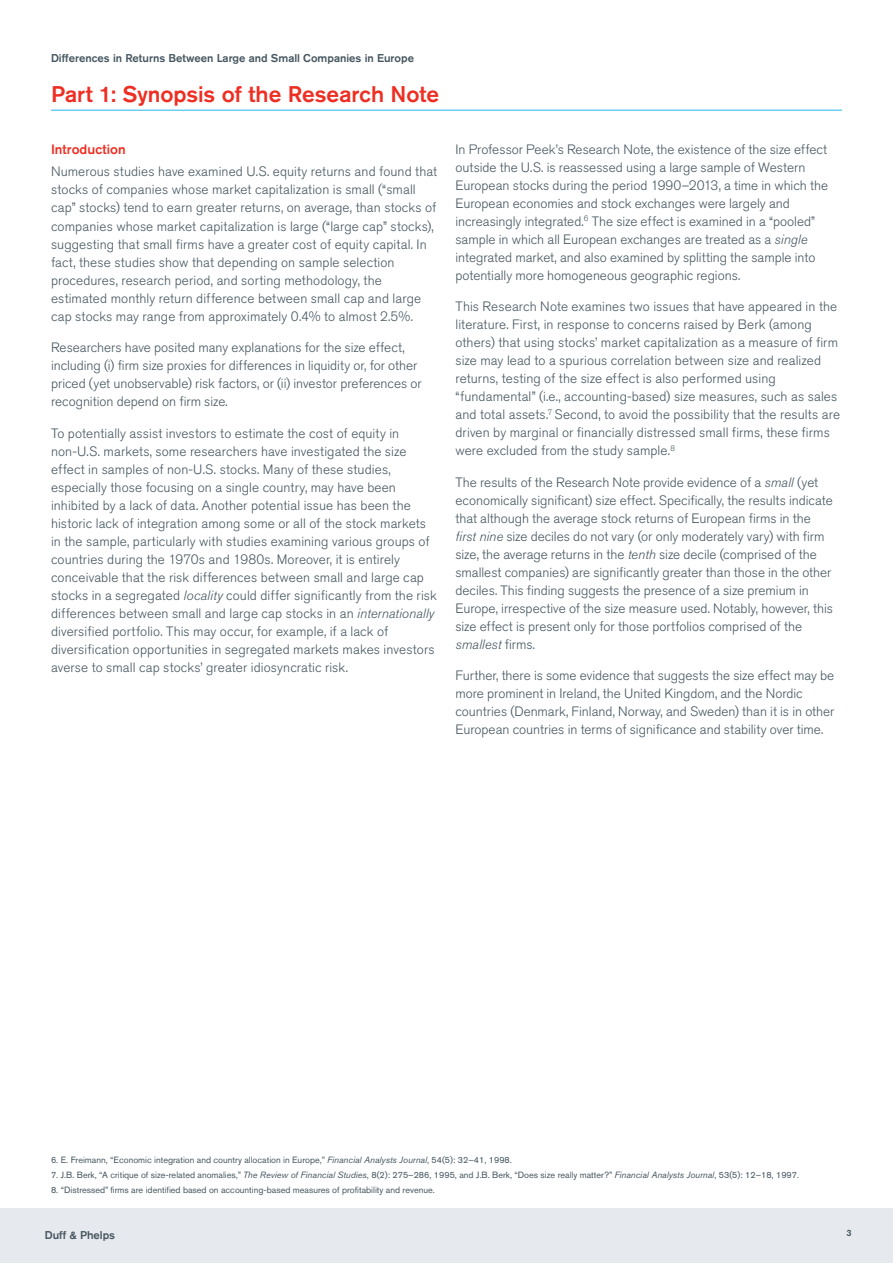
<style>
.page{position:relative;width:893px;height:1263px;background:#fff}
.page>*{position:absolute;margin:0;border:0;box-sizing:border-box;transform-origin:0 0}
.Main_Head{font:500 22.5px "Akzidenz Grotesk BQ";letter-spacing:-.005em;color:#ee2e22}
.Body_Text{font:300 13.5px/18px "Akzidenz Grotesk BQ";letter-spacing:.005em;color:#45555f}
.Subhead_1{font:500 13.5px "Akzidenz Grotesk BQ";color:#ee2e22}
.t1{font:500 11.25px "Akzidenz Grotesk BQ";color:#45555f}
.t2{font:9px "Akzidenz Grotesk BQ";color:#45555f}
.t3{font:500 9px "Akzidenz Grotesk BQ";color:#45555f}
.s1{font-style:italic}
</style>
<div class="page">
<div style="left:0;top:1208px;width:893px;height:55px;background:#e6e9ed"></div>
<hr style="left:51px;top:110px;width:791px;height:1px;background:#26b6ea">
<p class="t1" style="left:51px;top:51px;width:365px">Differences in Returns Between Large and Small Companies in Europe</p>
<p class="Main_Head" style="left:51px;top:80px;width:390px">Part 1: Synopsis of the Research Note</p>
<p class="Subhead_1" style="left:51px;top:141px;width:76px">Introduction</p>
<p class="Body_Text" style="left:51px;top:163px;width:388px">Numerous studies have examined U.S. equity returns and found that stocks of companies whose market capitalization is small (“small cap” stocks) tend to earn greater returns, on average, than stocks of companies whose market capitalization is large (“large cap” stocks), suggesting that small firms have a greater cost of equity capital. In fact, these studies show that depending on sample selection procedures, research period, and sorting methodology, the estimated monthly return difference between small cap and large cap stocks may range from approximately 0.4% to almost 2.5%.</p>
<p class="Body_Text" style="left:51px;top:339px;width:372px">Researchers have posited many explanations for the size effect, including (i) firm size proxies for differences in liquidity or, for other priced (yet unobservable) risk factors, or (ii) investor preferences or recognition depend on firm size.</p>
<p class="Body_Text" style="left:51px;top:424px;width:387px">To potentially assist investors to estimate the cost of equity in non-U.S. markets, some researchers have investigated the size effect in samples of non-U.S. stocks. Many of these studies, especially those focusing on a single country, may have been inhibited by a lack of data. Another potential issue has been the historic lack of integration among some or all of the stock markets in the sample, particularly with studies examining various groups of countries during the 1970s and 1980s. Moreover, it is entirely conceivable that the risk differences between small and large cap stocks in a segregated <span class="s1">locality</span> could differ significantly from the risk differences between small and large cap stocks in an <span class="s1">internationally </span>diversified portfolio. This may occur, for example, if a lack of diversification opportunities in segregated markets makes investors averse to small cap stocks’ greater idiosyncratic risk.</p>
<p class="Body_Text" style="left:455px;top:140px;width:374px">In Professor Peek’s Research Note, the existence of the size effect outside the U.S. is reassessed using a large sample of Western European stocks during the period 1990–2013, a time in which the European economies and stock exchanges were largely and increasingly integrated.<sup>6</sup> The size effect is examined in a “pooled” sample in which all European exchanges are treated as a <span class="s1">single </span>integrated market, and also examined by splitting the sample into potentially more homogeneous geographic regions.</p>
<p class="Body_Text" style="left:455px;top:298px;width:386px">This Research Note examines two issues that have appeared in the literature. First, in response to concerns raised by Berk (among others) that using stocks’ market capitalization as a measure of firm size may lead to a spurious correlation between size and realized returns, testing of the size effect is also performed using “fundamental” (i.e., accounting-based) size measures, such as sales and total assets.<sup>7</sup> Second, to avoid the possibility that the results are driven by marginal or financially distressed small firms, these firms were excluded from the study sample.<sup>8</sup></p>
<p class="Body_Text" style="left:455px;top:473px;width:379px">The results of the Research Note provide evidence of a <span class="s1">small</span> (yet economically significant) size effect. Specifically, the results indicate that although the average stock returns of European firms in the <span class="s1">first nine</span> size deciles do not vary (or only moderately vary) with firm size, the average returns in the <span class="s1">tenth</span> size decile (comprised of the smallest companies) are significantly greater than those in the other deciles. This finding suggests the presence of a size premium in Europe, irrespective of the size measure used. Notably, however, this size effect is present only for those portfolios comprised of the <span class="s1">smallest</span> firms.</p>
<p class="Body_Text" style="left:455px;top:667px;width:380px">Further, there is some evidence that suggests the size effect may be more prominent in Ireland, the United Kingdom, and the Nordic countries (Denmark, Finland, Norway, and Sweden) than it is in other European countries in terms of significance and stability over time.</p>
<p class="t2" style="left:51px;top:1154px;width:462px">6. E. Freimann, “Economic integration and country allocation in Europe,” <span class="s1">Financial Analysts Journal</span>, 54(5): 32–41, 1998.</p>
<p class="t2" style="left:51px;top:1169px;width:750px">7. J.B. Berk, “A critique of size-related anomalies,” <span class="s1">The Review of Financial Studies</span>, 8(2): 275–286, 1995, and J.B. Berk, “Does size really matter?” <span class="s1">Financial Analysts Journal</span>, 53(5): 12–18, 1997.</p>
<p class="t2" style="left:51px;top:1184px;width:385px">8. “Distressed” firms are identified based on accounting-based measures of profitability and revenue.</p>
<p class="t1" style="left:45px;top:1228px;width:72px">Duff &amp; Phelps</p>
<p class="t3" style="left:846px;top:1227px;width:7px">3</p>
</div>
